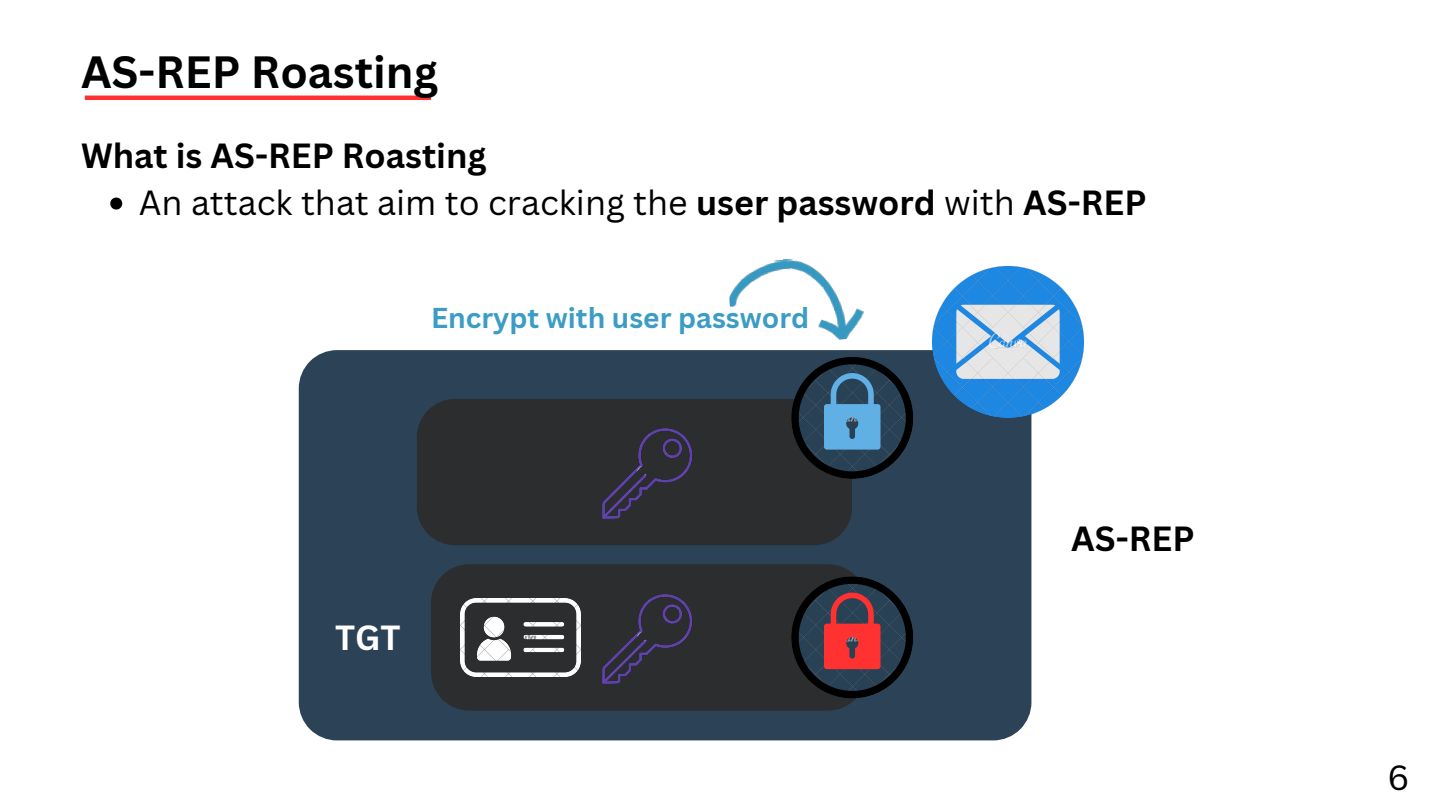
<style>
.page{position:relative;width:1440px;height:810px;background:#fff}
.page>*{position:absolute;margin:0;border:0;box-sizing:border-box;transform-origin:0 0}
.t1{font:700 44px "Canva Sans";color:#000}
.t2{font:34px "Canva Sans";color:#000}
.t3{font:700 34px "Canva Sans";color:#000}
.t4{font:700 34px "Canva Sans";color:#fff}
.t5{font:700 28px "Canva Sans";color:#3b9cc5}
.s1{font-weight:700}
</style>
<div class="page">
<hr style="left:85px;top:96px;width:346px;height:4px;background:#ff3131">
<div style="left:299px;top:350px;width:732px;height:390px;background:#2b4257"></div>
<img style="left:932px;top:266px;width:152px;height:152px">
<div style="left:417px;top:399px;width:435px;height:146px;background:#2b2d2f"></div>
<img style="left:603px;top:426px;width:91px;height:92px">
<svg style="left:791px;top:357px;width:122px;height:122px"></svg>
<div style="left:431px;top:564px;width:435px;height:147px;background:#2b2d2f"></div>
<img style="left:461px;top:598px;width:120px;height:78px">
<img style="left:603px;top:591px;width:91px;height:93px">
<svg style="left:791px;top:576px;width:122px;height:122px"></svg>
<img style="left:729px;top:259px;width:135px;height:81px">
<svg style="left:110px;top:198px;width:12px;height:12px"></svg>
<h1 class="t1" style="left:81px;top:41px;width:359px">AS-REP Roasting</h1>
<h3 class="t3" style="left:81px;top:131px;width:407px">What is AS-REP Roasting</h3>
<p class="t2" style="left:139px;top:178px;width:1009px">An attack that aim to cracking the <span class="s1">user password</span> with <span class="s1">AS-REP</span></p>
<p class="t5" style="left:431px;top:298px;width:380px">Encrypt with user password</p>
<p class="t4" style="left:335px;top:613px;width:67px">TGT</p>
<p class="t3" style="left:1071px;top:514px;width:125px">AS-REP</p>
<p class="t2" style="left:1388px;top:754px;width:23px">6</p>
</div>
